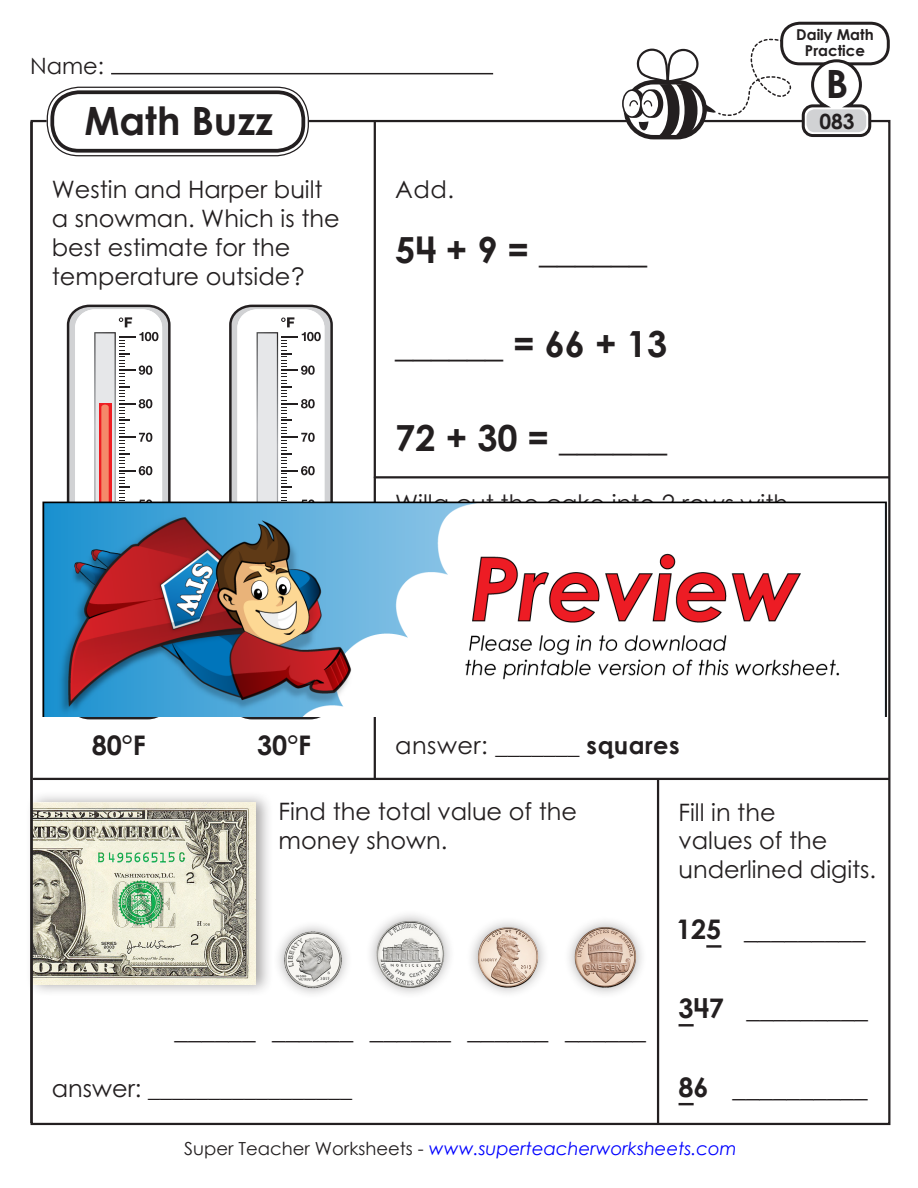
<style>
.page{position:relative;width:918px;height:1188px;background:#fff}
.page>*{position:absolute;margin:0;border:0;box-sizing:border-box;transform-origin:0 0}
.t1{font:700 39px "Century Gothic 2";color:#231f20}
.t2{font:36px "Century STW4";color:#231f20}
.t3{font:700 36px "Century STW4";color:#231f20}
.t4{font:27px "Century STW4";color:#231f20}
.t5{font:700 27px "Century STW4";color:#231f20}
.t6{font:24px/28.8px "Century STW4";color:#231f20}
.t7{font:22.5px "Century Gothic 2";color:#231f20}
.t8{font:700 21px "Century Gothic 2";color:#231f20}
.t9{font:italic 18px "Century Gothic 2";color:#00f}
.t10{font:700 15px/15.8px "Century Gothic 2";color:#231f20;text-align:center}
.s1{font-weight:700}
.s2{font-weight:400}
.s3{font-style:normal;color:#231f20}
</style>
<div class="page">
<div style="left:25px;top:790px;width:248px;height:207px;background:#231f20;opacity:.4"></div>
<img style="left:34px;top:802px;width:222px;height:183px">
<hr style="left:30px;top:122px;width:2px;height:1001px;background:#231f20">
<hr style="left:374px;top:122px;width:2px;height:657px;background:#231f20">
<hr style="left:657px;top:779px;width:2px;height:345px;background:#231f20">
<hr style="left:111px;top:73px;width:382px;height:1px;background:#231f20">
<div style="left:780px;top:22px;width:110px;height:43px;border:3px solid #231f20;border-radius:18px"></div>
<svg style="left:800px;top:59px;width:73px;height:78px"></svg>
<div style="left:807px;top:109px;width:59px;height:23px;background:#d1d2d4;border-radius:8px"></div>
<svg style="left:622px;top:38px;width:171px;height:101px"></svg>
<div style="left:47px;top:87px;width:262px;height:69px;border:8px solid #fff;border-radius:28px"></div>
<div style="left:50px;top:90px;width:255px;height:63px;background:#fff;border-radius:28px"></div>
<div style="left:47px;top:87px;width:262px;height:69px;border:1px solid #231f20;border-radius:32px"></div>
<div style="left:50px;top:90px;width:255px;height:63px;border:4px solid #231f20;border-radius:27px"></div>
<hr style="left:34px;top:778px;width:855px;height:2px;background:#231f20">
<hr style="left:375px;top:476px;width:514px;height:2px;background:#231f20">
<hr style="left:706px;top:945px;width:15px;height:3px;background:#231f20">
<hr style="left:679px;top:1024px;width:15px;height:3px;background:#231f20">
<svg style="left:679px;top:1103px;width:15px;height:2px"></svg>
<div style="left:272px;top:920px;width:81px;height:80px;background:#231f20;opacity:.4"></div>
<img style="left:283px;top:930px;width:59px;height:59px">
<div style="left:365px;top:909px;width:91px;height:90px;background:#231f20;opacity:.4"></div>
<img style="left:375px;top:919px;width:70px;height:70px">
<div style="left:466px;top:916px;width:84px;height:82px;background:#231f20;opacity:.4"></div>
<img style="left:476px;top:926px;width:64px;height:63px">
<div style="left:563px;top:916px;width:85px;height:83px;background:#231f20;opacity:.4"></div>
<img style="left:574px;top:925px;width:63px;height:64px">
<svg style="left:229px;top:305px;width:104px;height:414px"></svg>
<svg style="left:67px;top:305px;width:104px;height:414px"></svg>
<img style="left:42px;top:484px;width:845px;height:232px">
<p class="t7" style="left:30px;top:50px;width:75px">Name:</p>
<p class="t10" style="left:796px;top:26px;width:79px">Daily Math<br>Practice</p>
<h1 class="t1" style="left:826px;top:54px;width:24px">B</h1>
<h1 class="t1" style="left:84px;top:92px;width:190px">Math Buzz</h1>
<p class="t8" style="left:819px;top:105px;width:37px">083</p>
<p class="t6" style="left:52px;top:175px;width:289px">Westin and Harper built a snowman. Which is the best estimate for the temperature outside?</p>
<p class="t6" style="left:395px;top:175px;width:60px">Add.</p>
<h2 class="t2" style="left:395px;top:225px;width:253px"><span class="s1">54 + 9 =</span> ______</h2>
<h2 class="t2" style="left:395px;top:319px;width:273px">______ <span class="s1">= 66 + 13</span></h2>
<h2 class="t3" style="left:395px;top:411px;width:274px">72 + 30 = <span class="s2">______</span></h2>
<p class="t6" style="left:395px;top:488px;width:394px">Willa cut the cake into 2 rows with</p>
<p class="t5" style="left:92px;top:724px;width:55px">80°F</p>
<p class="t5" style="left:257px;top:724px;width:55px">30°F</p>
<p class="t6" style="left:395px;top:730px;width:286px">answer: _______ <span class="s1">squares</span></p>
<p class="t6" style="left:279px;top:797px;width:300px">Find the total value of the money shown.</p>
<p class="t4" style="left:175px;top:1010px;width:473px">______ ______ ______ ______ ______</p>
<p class="t6" style="left:679px;top:797px;width:199px">Fill in the<br>values of the underlined digits.</p>
<p class="t4" style="left:676px;top:910px;width:191px"><span class="s1">125</span> _________</p>
<p class="t4" style="left:679px;top:989px;width:191px"><span class="s1">347</span> _________</p>
<p class="t6" style="left:52px;top:1073px;width:302px">answer: _________________</p>
<p class="t4" style="left:679px;top:1068px;width:190px"><span class="s1">86</span> __________</p>
<p class="t9" style="left:184px;top:1136px;width:554px"><span class="s3">Super Teacher Worksheets -</span> www.superteacherworksheets.com</p>
</div>
